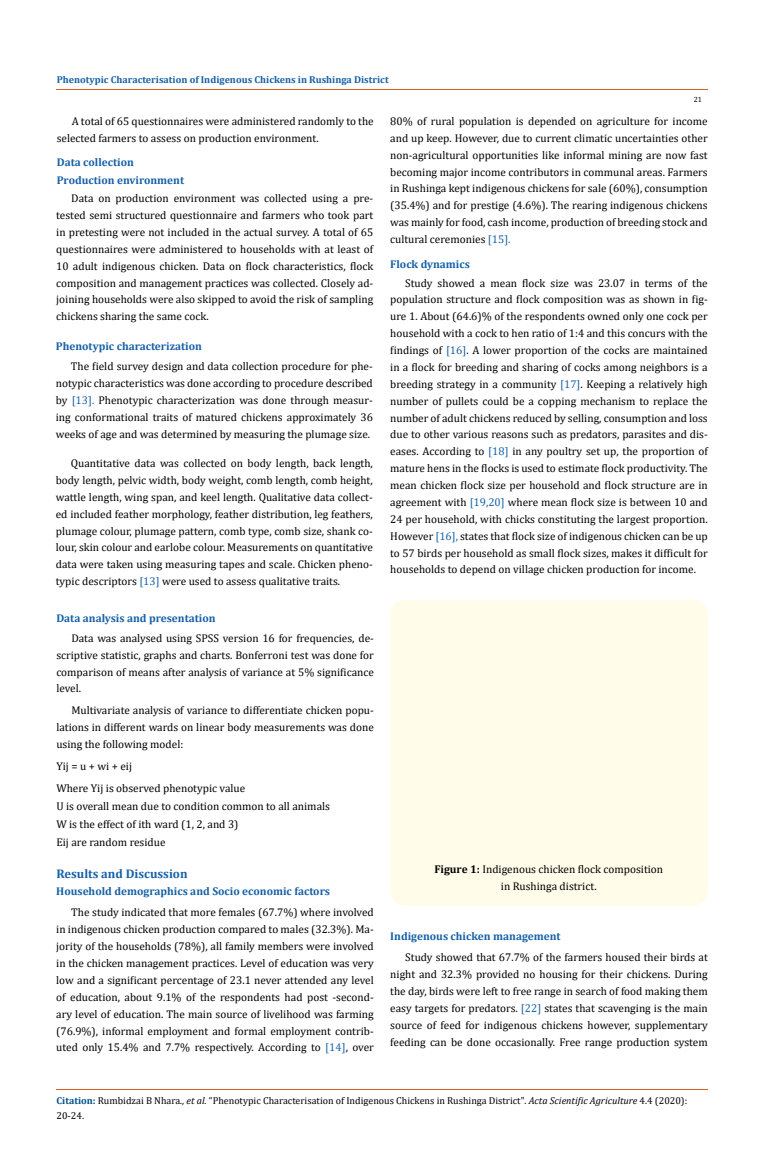
<style>
.page{position:relative;width:764px;height:1170px;background:#fff}
.page>*{position:absolute;margin:0;border:0;box-sizing:border-box;transform-origin:0 0}
.t1{font:700 12.5px "Cambria";color:#1560a6}
.t2{font:11.25px/16.9px "Cambria";color:#000;text-align:justify}
.t3{font:700 11.25px/17.5px "Cambria";color:#1560a6}
.t4{font:10px/15px "Cambria";color:#000}
.t5{font:700 10px "Cambria";color:#1560a6}
.t6{font:7.5px "Cambria";color:#000}
.s1{color:#1560a6}
.s2{font-weight:700}
.s3{font-weight:700;color:#035089}
.s4{font-style:italic}
</style>
<div class="page">
<div style="left:390px;top:600px;width:318px;height:306px;background:#fffde9;border-radius:15px"></div>
<hr style="left:56px;top:90px;width:652px;height:1px;background:#e05d1a">
<hr style="left:56px;top:1090px;width:652px;height:1px;background:#e05d1a">
<p class="t5" style="left:57px;top:72px;width:333px">Phenotypic Characterisation of Indigenous Chickens in Rushinga District</p>
<p class="t6" style="left:693px;top:95px;width:10px">21</p>
<p class="t2" style="left:57px;top:113px;width:318px;text-indent:15px">A total of 65 questionnaires were administered randomly to the selected farmers to assess on production environment.</p>
<p class="t3" style="left:57px;top:153px;width:129px">Data collection<br>Production environment</p>
<p class="t2" style="left:56px;top:190px;width:318px;text-indent:15px">Data on production environment was collected using a pre&shy;tested semi structured questionnaire and farmers who took part in pretesting were not included in the actual survey. A total of 65 questionnaires were administered to households with at least of 10 adult indigenous chicken. Data on flock characteristics, flock composition and management practices was collected. Closely ad&shy;joining households were also skipped to avoid the risk of sampling chickens sharing the same cock.</p>
<p class="t3" style="left:56px;top:337px;width:148px">Phenotypic characterization</p>
<p class="t2" style="left:56px;top:358px;width:318px;text-indent:15px">The field survey design and data collection procedure for phe&shy;notypic characteristics was done according to procedure described by <span class="s1">[13].</span> Phenotypic characterization was done through measur&shy;ing conformational traits of matured chickens approximately 36 weeks of age and was determined by measuring the plumage size.</p>
<p class="t2" style="left:56px;top:455px;width:318px;text-indent:15px">Quantitative data was collected on body length, back length, body length, pelvic width, body weight, comb length, comb height, wattle length, wing span, and keel length. Qualitative data collect&shy;ed included feather morphology, feather distribution, leg feathers, plumage colour, plumage pattern, comb type, comb size, shank co&shy;lour, skin colour and earlobe colour. Measurements on quantitative data were taken using measuring tapes and scale. Chicken pheno&shy;typic descriptors <span class="s1">[13]</span> were used to assess qualitative traits.</p>
<p class="t3" style="left:56px;top:609px;width:161px">Data analysis and presentation</p>
<p class="t2" style="left:56px;top:629px;width:319px;text-indent:15px">Data was analysed using SPSS version 16 for frequencies, de&shy;scriptive statistic, graphs and charts. Bonferroni test was done for comparison of means after analysis of variance at 5% significance level.</p>
<p class="t2" style="left:56px;top:702px;width:319px;text-indent:15px">Multivariate analysis of variance to differentiate chicken popu&shy;lations in different wards on linear body measurements was done using the following model:</p>
<p class="t2" style="left:56px;top:755px;width:190px;line-height:21.9px">Yij = u + wi + eij<br>Where Yij is observed phenotypic value</p>
<p class="t2" style="left:56px;top:797px;width:275px;line-height:18.1px;text-align:left">U is overall mean due to condition common to all animals<br>W is the effect of ith ward (1, 2, and 3)<br>Eij are random residue</p>
<p class="t1" style="left:56px;top:865px;width:133px">Results and Discussion</p>
<p class="t2" style="left:56px;top:904px;width:319px;text-indent:15px">The study indicated that more females (67.7%) where involved in indigenous chicken production compared to males (32.3%). Ma&shy;jority of the households (78%), all family members were involved in the chicken management practices. Level of education was very low and a significant percentage of 23.1 never attended any level of education, about 9.1% of the respondents had post -second&shy;ary level of education. The main source of livelihood was farming (76.9%), informal employment and formal employment contrib&shy;uted only 15.4% and 7.7% respectively. According to <span class="s1">[14]</span>, over</p>
<p class="t3" style="left:56px;top:882px;width:275px">Household demographics and Socio economic factors</p>
<p class="t2" style="left:390px;top:113px;width:319px">80% of rural population is depended on agriculture for income and up keep. However, due to current climatic uncertainties other non-agricultural opportunities like informal mining are now fast becoming major income contributors in communal areas. Farmers in Rushinga kept indigenous chickens for sale (60%), consumption (35.4%) and for prestige (4.6%). The rearing indigenous chickens was mainly for food, cash income, production of breeding stock and cultural ceremonies <span class="s1">[15].</span></p>
<p class="t2" style="left:390px;top:274px;width:319px;text-indent:15px">Study showed a mean flock size was 23.07 in terms of the population structure and flock composition was as shown in fig&shy;ure 1. About (64.6)% of the respondents owned only one cock per household with a cock to hen ratio of 1:4 and this concurs with the findings of <span class="s1">[16]</span>. A lower proportion of the cocks are maintained in a flock for breeding and sharing of cocks among neighbors is a breeding strategy in a community <span class="s1">[17]</span>. Keeping a relatively high number of pullets could be a copping mechanism to replace the number of adult chickens reduced by selling, consumption and loss due to other various reasons such as predators, parasites and dis&shy;eases. According to <span class="s1">[18]</span> in any poultry set up, the proportion of mature hens in the flocks is used to estimate flock productivity. The mean chicken flock size per household and flock structure are in agreement with <span class="s1">[19,20]</span> where mean flock size is between 10 and 24 per household, with chicks constituting the largest proportion.<br>However <span class="s1">[16],</span> states that flock size of indigenous chicken can be up to 57 birds per household as small flock sizes, makes it difficult for households to depend on village chicken production for income.</p>
<p class="t3" style="left:390px;top:255px;width:81px">Flock dynamics</p>
<p class="t2" style="left:434px;top:861px;width:230px;text-align:center"><span class="s2">Figure 1:</span> Indigenous chicken flock composition in Rushinga district.</p>
<p class="t3" style="left:390px;top:927px;width:172px">Indigenous chicken management</p>
<p class="t2" style="left:390px;top:949px;width:319px;text-indent:15px">Study showed that 67.7% of the farmers housed their birds at night and 32.3% provided no housing for their chickens. During the day, birds were left to free range in search of food making them easy targets for predators. <span class="s1">[22]</span> states that scavenging is the main source of feed for indigenous chickens however, supplementary feeding can be done occasionally. Free range production system</p>
<p class="t4" style="left:56px;top:1093px;width:632px"><span class="s3">Citation:</span> Rumbidzai B Nhara<span class="s4">., et al.</span> “Phenotypic Characterisation of Indigenous Chickens in Rushinga District". <span class="s4">Acta Scientific Agriculture</span> 4.4 (2020):<br>20-24.</p>
</div>
